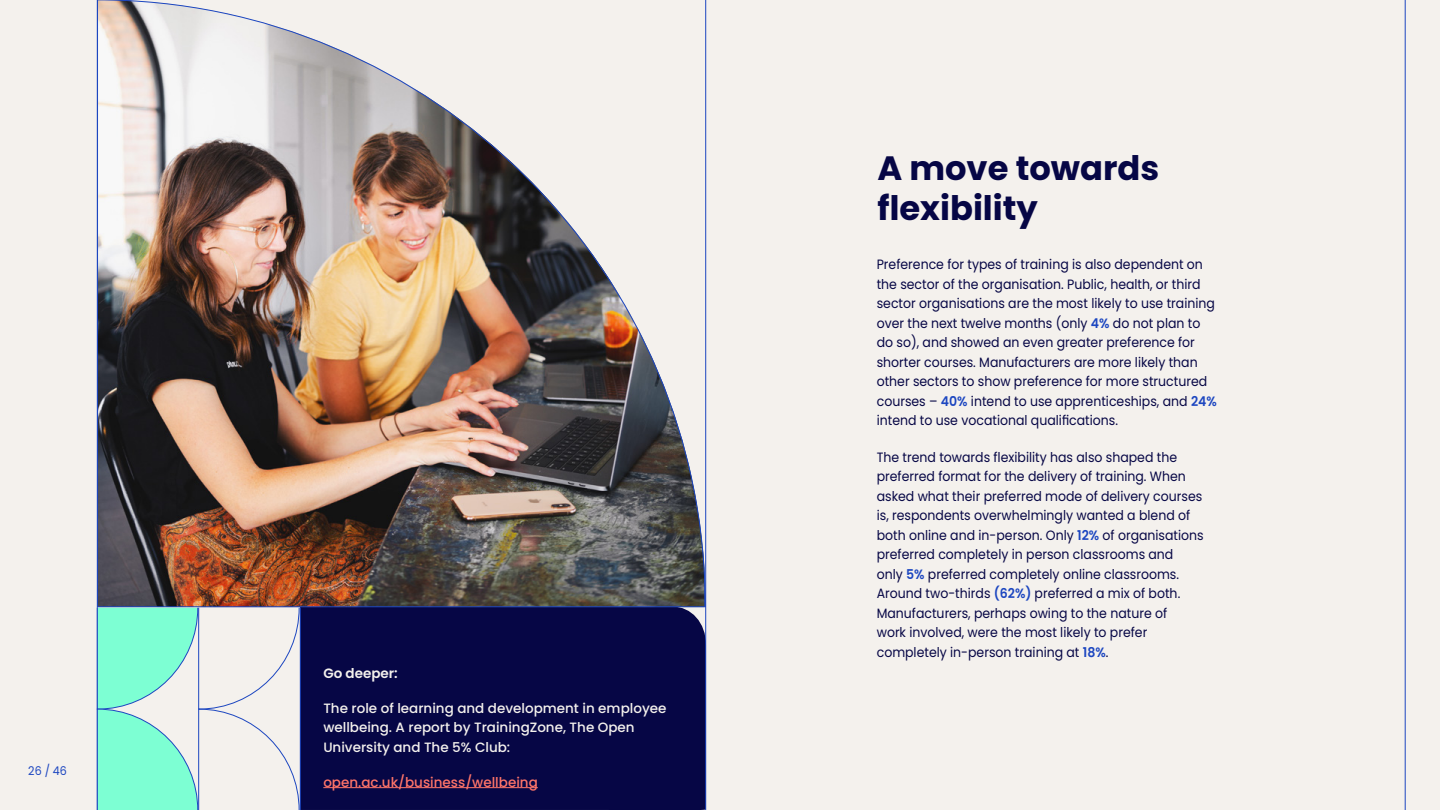
<style>
.page{position:relative;width:1440px;height:810px;background:#f4f1ed}
.page>*{position:absolute;margin:0;border:0;box-sizing:border-box;transform-origin:0 0}
.Pop_-_Med_-_11pt{font:700 33.75px/40.5px "Poppins";color:#060645}
.t1{font:13.5px/19.5px "Poppins";color:#060645;scale:.93 1}
.t2{font:500 13.5px/19.5px "Poppins";color:#f4f1ed}
.t3{font:500 13.5px "Poppins";color:#ff7469}
.t4{font:600 13.5px "Poppins";color:#f4f1ed}
.t5{font:12px "Poppins";color:#1c46c0;scale:.93 1}
.s1{font-weight:600;color:#1c46c0}
</style>
<div class="page">
<div style="left:300px;top:607px;width:405px;height:203px;background:#060645"></div>
<hr style="left:323px;top:787px;width:215px;height:1px;background:#ff7469">
<img style="left:98px;top:0;width:607px;height:607px">
<hr style="left:1405px;top:0;width:1px;height:810px;background:#1c46c0">
<hr style="left:705px;top:0;width:1px;height:810px;background:#1c46c0">
<hr style="left:97px;top:0;width:1px;height:810px;background:#1c46c0">
<svg style="left:97px;top:607px;width:203px;height:203px;background:#c0f1e1"></svg>
<hr style="left:300px;top:608px;width:1px;height:202px;background:#1c46c0">
<p class="t5" style="left:28px;top:764px;width:43px">26 / 46</p>
<p class="t4" style="left:323px;top:665px;width:76px">Go deeper:</p>
<p class="t2" style="left:323px;top:698px;width:345px">The role of learning and development in employee wellbeing. A report by TrainingZone, The Open<br>University and The 5% Club:</p>
<p class="t3" style="left:323px;top:774px;width:216px">open.ac.uk/business/wellbeing</p>
<p class="Pop_-_Med_-_11pt" style="left:877px;top:148px;width:283px">A move towards flexibility</p>
<p class="t1" style="left:877px;top:255px;width:367px">Preference for types of training is also dependent on the sector of the organisation. Public, health, or third sector organisations are the most likely to use training over the next twelve months (only <span class="s1">4%</span> do not plan to do so), and showed an even greater preference for shorter courses. Manufacturers are more likely than other sectors to show preference for more structured courses – <span class="s1">40%</span> intend to use apprenticeships, and <span class="s1">24% </span>intend to use vocational qualifications.</p>
<p class="t1" style="left:877px;top:447px;width:353px">The trend towards flexibility has also shaped the preferred format for the delivery of training. When asked what their preferred mode of delivery courses is, respondents overwhelmingly wanted a blend of both online and in-person. Only <span class="s1">12%</span> of organisations preferred completely in person classrooms and<br>only <span class="s1">5%</span> preferred completely online classrooms.<br>Around two-thirds <span class="s1">(62%)</span> preferred a mix of both.<br>Manufacturers, perhaps owing to the nature of<br>work involved, were the most likely to prefer completely in-person training at <span class="s1">18%</span>.</p>
</div>
